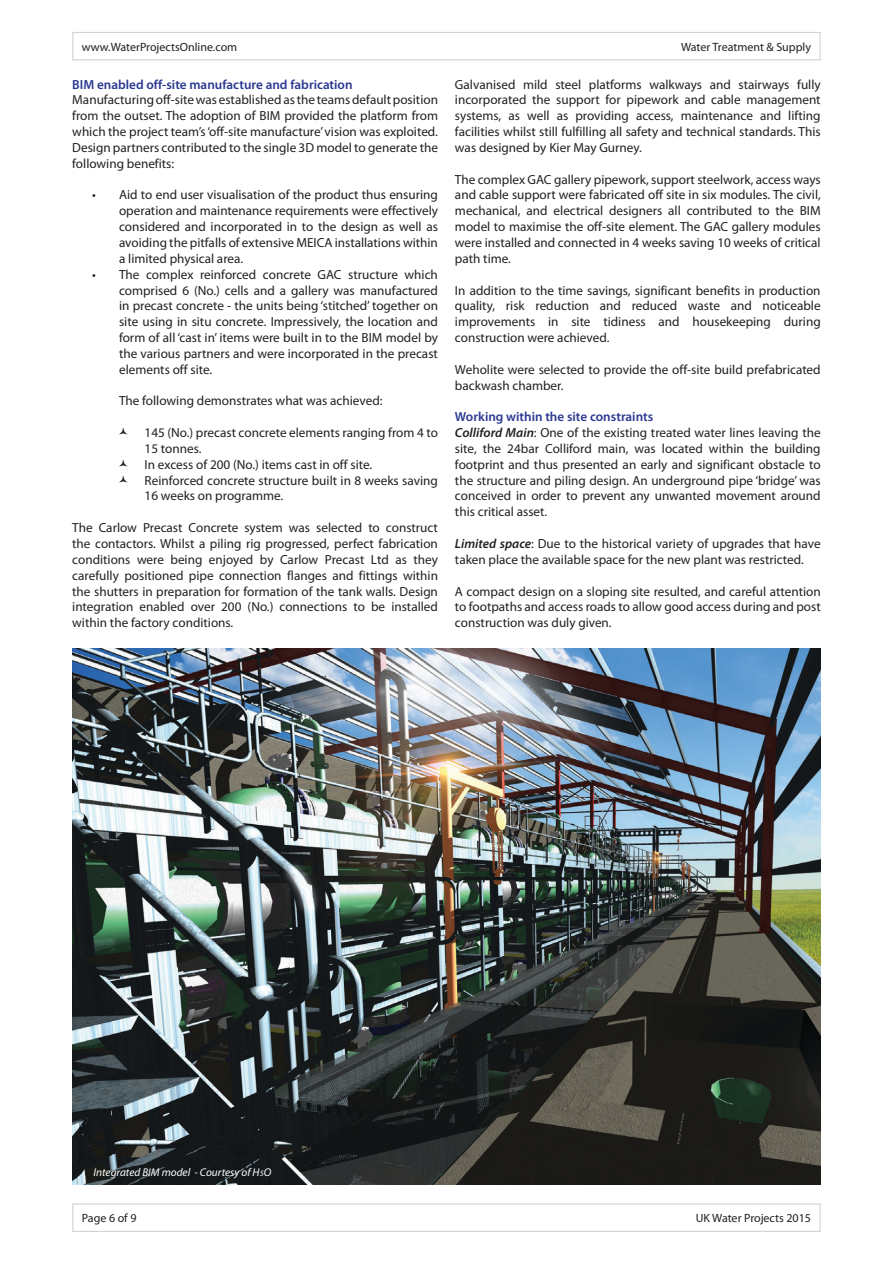
<style>
.page{position:relative;width:893px;height:1263px;background:#fff}
.page>*{position:absolute;margin:0;border:0;box-sizing:border-box;transform-origin:0 0}
.t1{font:13.2px/15.9px "Myriad Pro";color:#231f20;text-align:justify}
.t2{font:600 13.2px "Myriad Pro";color:#2a3890}
.t3{font:12px "Myriad Pro";color:#231f20}
.t4{font:italic 11.25px "Myriad Pro";color:#fff}
.s1{font-weight:600;color:#2a3890}
.s2{font-weight:600;font-style:italic}
.s3{font-size:8.25px}
</style>
<div class="page">
<img style="left:72px;top:648px;width:749px;height:536px">
<div style="left:72px;top:32px;width:749px;height:28px;border:1px solid #d1d3d4"></div>
<div style="left:72px;top:1203px;width:749px;height:29px;border:1px solid #d1d3d4"></div>
<p class="t3" style="left:82px;top:39px;width:157px">www.WaterProjectsOnline.com</p>
<p class="t3" style="left:681px;top:39px;width:131px">Water Treatment &amp; Supply</p>
<p class="t2" style="left:72px;top:76px;width:282px">BIM enabled off-site manufacture and fabrication</p>
<p class="t1" style="left:72px;top:92px;width:367px">Manufacturing off-site was established as the teams default position from the outset. The adoption of BIM provided the platform from which the project team’s ‘off-site manufacture’ vision was exploited.<br>Design partners contributed to the single 3D model to generate the following benefits:</p>
<p class="t1" style="left:119px;top:187px;width:320px;text-indent:-27px">• Aid to end user visualisation of the product thus ensuring operation and maintenance requirements were effectively considered and incorporated in to the design as well as avoiding the pitfalls of extensive MEICA installations within a limited physical area.</p>
<p class="t1" style="left:119px;top:266px;width:320px;text-indent:-27px">• The complex reinforced concrete GAC structure which comprised 6 (No.) cells and a gallery was manufactured in precast concrete - the units being ‘stitched’ together on site using in situ concrete. Impressively, the location and form of all ‘cast in’ items were built in to the BIM model by the various partners and were incorporated in the precast elements off site.</p>
<p class="t1" style="left:119px;top:393px;width:265px">The following demonstrates what was achieved:</p>
<p class="t1" style="left:145px;top:424px;width:295px;text-align:left">145 (No.) precast concrete elements ranging from 4 to 15 tonnes.<br>In excess of 200 (No.) items cast in off site.<br>Reinforced concrete structure built in 8 weeks saving 16 weeks on programme.</p>
<p class="t1" style="left:72px;top:519px;width:367px">The Carlow Precast Concrete system was selected to construct the contactors. Whilst a piling rig progressed, perfect fabrication conditions were being enjoyed by Carlow Precast Ltd as they carefully positioned pipe connection flanges and fittings within the shutters in preparation for formation of the tank walls. Design integration enabled over 200 (No.) connections to be installed within the factory conditions.</p>
<p class="t1" style="left:455px;top:76px;width:367px">Galvanised mild steel platforms walkways and stairways fully incorporated the support for pipework and cable management systems, as well as providing access, maintenance and lifting facilities whilst still fulfilling all safety and technical standards. This was designed by Kier May Gurney.</p>
<p class="t1" style="left:455px;top:171px;width:367px">The complex GAC gallery pipework, support steelwork, access ways and cable support were fabricated off site in six modules. The civil, mechanical, and electrical designers all contributed to the BIM model to maximise the off-site element. The GAC gallery modules were installed and connected in 4 weeks saving 10 weeks of critical path time.</p>
<p class="t1" style="left:455px;top:282px;width:367px">In addition to the time savings, significant benefits in production quality, risk reduction and reduced waste and noticeable improvements in site tidiness and housekeeping during construction were achieved.</p>
<p class="t1" style="left:455px;top:361px;width:367px">Weholite were selected to provide the off-site build prefabricated backwash chamber.</p>
<p class="t1" style="left:455px;top:409px;width:367px;text-align:left"><span class="s1">Working within the site constraints<br></span><span class="s2">Colliford Main</span>: One of the existing treated water lines leaving the site, the 24bar Colliford main, was located within the building footprint and thus presented an early and significant obstacle to the structure and piling design. An underground pipe ‘bridge’ was conceived in order to prevent any unwanted movement around this critical asset.</p>
<p class="t1" style="left:455px;top:535px;width:367px"><span class="s2">Limited space</span>: Due to the historical variety of upgrades that have taken place the available space for the new plant was restricted.</p>
<p class="t1" style="left:455px;top:583px;width:367px">A compact design on a sloping site resulted, and careful attention to footpaths and access roads to allow good access during and post construction was duly given.</p>
<p class="t4" style="left:94px;top:1165px;width:179px">Integrated BIM model - Courtesy of H<span class="s3">5</span>O</p>
<p class="t3" style="left:82px;top:1211px;width:56px">Page 6 of 9</p>
<p class="t3" style="left:696px;top:1211px;width:117px">UK Water Projects 2015</p>
</div>
